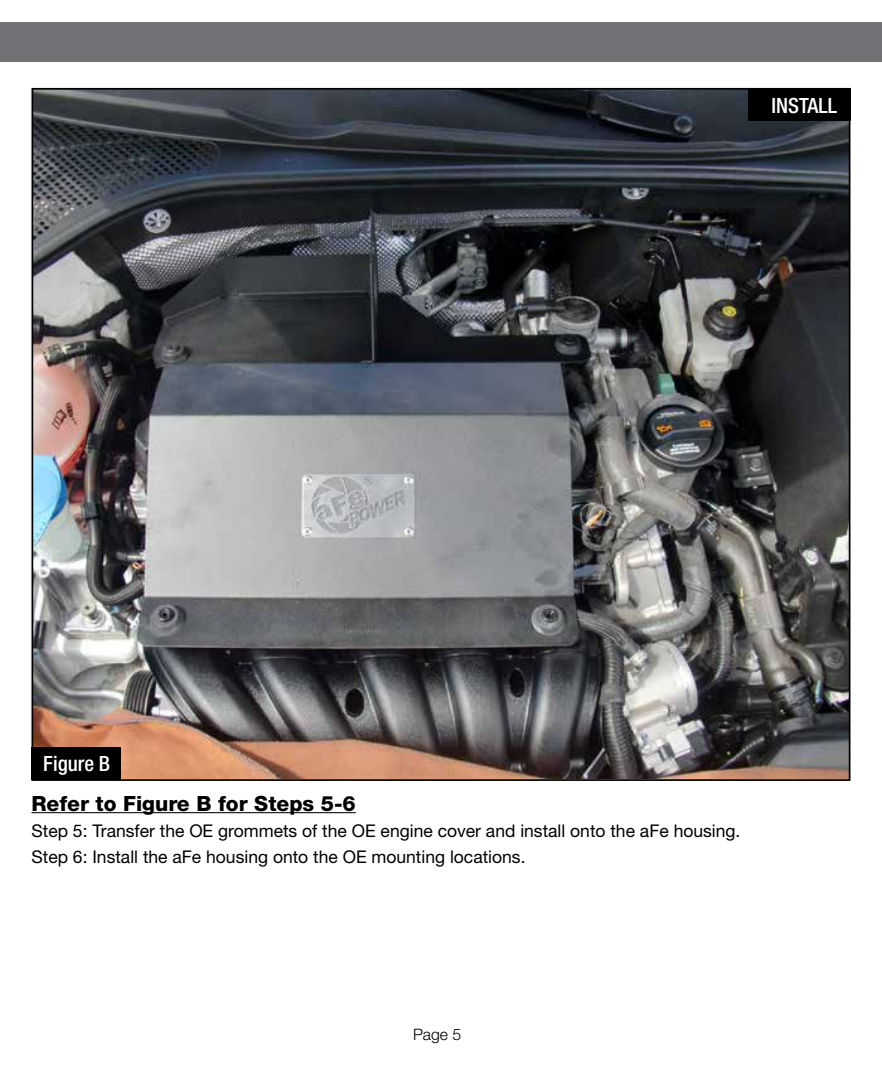
<style>
.page{position:relative;width:882px;height:1071px;background:#fff}
.page>*{position:absolute;margin:0;border:0;box-sizing:border-box;transform-origin:0 0}
.t1{font:800 21px "Helvetica Neue";color:#000}
.t2{font:500 condensed 21px "Helvetica Neue";color:#fff}
.t3{font:17.5px/26.2px "Helvetica Neue";color:#000}
.t4{font:300 15.75px "Helvetica Neue";color:#000}
</style>
<div class="page">
<img style="left:35px;top:91px;width:812px;height:687px">
<div style="left:0;top:23px;width:882px;height:39px;background:#717275"></div>
<hr style="left:32px;top:812px;width:324px;height:1px;background:#000">
<div style="left:748px;top:88px;width:102px;height:33px;background:#000"></div>
<div style="left:32px;top:747px;width:89px;height:33px;background:#000"></div>
<p class="t2" style="left:771px;top:93px;width:67px">INSTALL</p>
<p class="t2" style="left:43px;top:751px;width:68px">Figure B</p>
<p class="t1" style="left:32px;top:791px;width:326px">Refer to Figure B for Steps 5-6</p>
<p class="t3" style="left:32px;top:817px;width:710px">Step 5: Transfer the OE grommets of the OE engine cover and install onto the aFe housing.<br>Step 6: Install the aFe housing onto the OE mounting locations.</p>
<p class="t4" style="left:413px;top:1024px;width:50px">Page 5</p>
</div>
